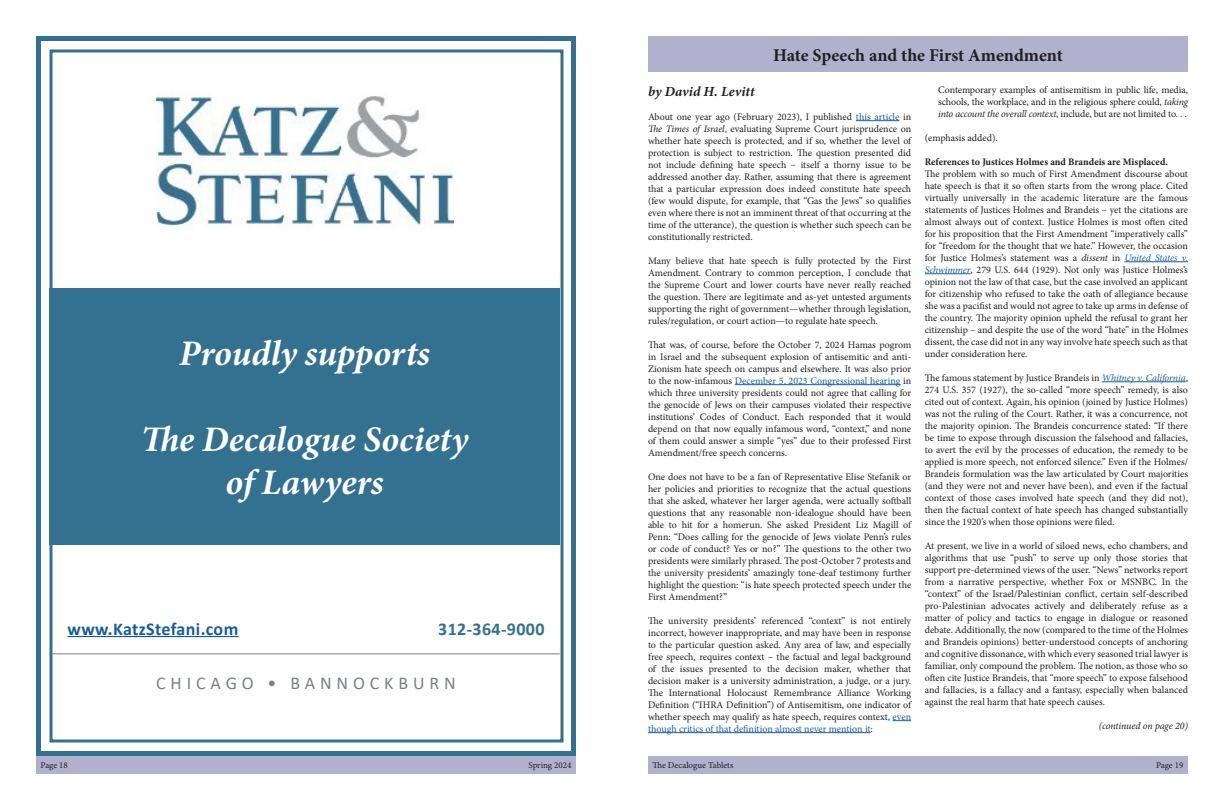
<style>
.page{position:relative;width:1224px;height:792px;background:#fff}
.page>*{position:absolute;margin:0;border:0;box-sizing:border-box;transform-origin:0 0}
.t1{font:italic 700 36px "Minion Pro";color:#fff}
.t2{font:700 18px "Minion Pro";color:#231f20}
.t3{font:700 18px "Calibri";letter-spacing:.02em;color:#175d9e}
.t4{font:18px "Calibri";letter-spacing:.27em;color:#7b8083}
.t5{font:700 18px "Calibri";letter-spacing:.02em;color:#337190}
.t6{font:italic 700 14px "Minion Pro";letter-spacing:.005em;color:#231f20}
.t7{font:10px/12px "Minion Pro";letter-spacing:-.005em;color:#231f20;text-align:justify}
.t8{font:700 10px "Minion Pro";color:#231f20}
.t9{font:italic 10px "Minion Pro";letter-spacing:-.01em;color:#231f20}
.t10{font:9px "Minion Pro";color:#231f20}
.s1{color:#175d9e}
.s2{font-style:italic}
.s3{font-style:italic;color:#175d9e}
</style>
<div class="page">
<div style="left:36px;top:36px;width:540px;height:720px;border:5px solid #337190"></div>
<div style="left:50px;top:288px;width:510px;height:256px;background:#337190"></div>
<hr style="left:68px;top:636px;width:171px;height:1px;background:#175d9e">
<hr style="left:50px;top:653px;width:510px;height:1px;background:#7b8083">
<img style="left:157px;top:93px;width:297px;height:137px">
<div style="left:50px;top:50px;width:514px;height:692px;border:3px solid #337190"></div>
<div style="left:36px;top:756px;width:540px;height:18px;background:#b1b1ce"></div>
<div style="left:648px;top:36px;width:540px;height:36px;background:#b1b1ce"></div>
<hr style="left:856px;top:120px;width:43px;height:1px;background:#175d9e">
<hr style="left:735px;top:384px;width:165px;height:1px;background:#175d9e">
<svg style="left:893px;top:720px;width:18px;height:1px"></svg>
<hr style="left:648px;top:732px;width:223px;height:1px;background:#175d9e">
<hr style="left:1124px;top:262px;width:64px;height:1px;background:#175d9e">
<hr style="left:925px;top:274px;width:46px;height:1px;background:#175d9e">
<hr style="left:1102px;top:382px;width:84px;height:1px;background:#175d9e">
<div style="left:648px;top:756px;width:540px;height:18px;background:#b1b1ce"></div>
<p class="t1" style="left:179px;top:327px;width:252px">Proudly supports</p>
<p class="t1" style="left:141px;top:414px;width:329px">The Decalogue Society</p>
<p class="t1" style="left:226px;top:457px;width:160px">of Lawyers</p>
<p class="t3" style="left:68px;top:616px;width:172px">www.KatzStefani.com</p>
<p class="t5" style="left:438px;top:616px;width:108px">312-364-9000</p>
<p class="t4" style="left:156px;top:670px;width:301px">CHICAGO • BANNOCKBURN</p>
<p class="t10" style="left:40px;top:759px;width:29px">Page 18</p>
<p class="t10" style="left:529px;top:759px;width:44px">Spring 2024</p>
<p class="t2" style="left:773px;top:42px;width:291px">Hate Speech and the First Amendment</p>
<p class="t6" style="left:648px;top:81px;width:108px">by David H. Levitt</p>
<p class="t7" style="left:648px;top:111px;width:265px">About one year ago (February 2023), I published <span class="s1">this article</span> in <span class="s2">The Times of Israel</span>, evaluating Supreme Court jurisprudence on whether hate speech is protected, and if so, whether the level of protection is subject to restriction. The question presented did not include defining hate speech – itself a thorny issue to be addressed another day. Rather, assuming that there is agreement that a particular expression does indeed constitute hate speech (few would dispute, for example, that “Gas the Jews” so qualifies even where there is not an imminent threat of that occurring at the time of the utterance), the question is whether such speech can be constitutionally restricted.</p>
<p class="t7" style="left:648px;top:255px;width:265px">Many believe that hate speech is fully protected by the First Amendment. Contrary to common perception, I conclude that the Supreme Court and lower courts have never really reached the question. There are legitimate and as-yet untested arguments supporting the right of government—whether through legislation, rules/regulation, or court action—to regulate hate speech.</p>
<p class="t7" style="left:648px;top:339px;width:265px">That was, of course, before the October 7, 2024 Hamas pogrom in Israel and the subsequent explosion of antisemitic and anti-Zionism hate speech on campus and elsewhere. It was also prior to the now-infamous <span class="s1">December 5, 2023 Congressional hearing</span> in which three university presidents could not agree that calling for the genocide of Jews on their campuses violated their respective institutions’ Codes of Conduct. Each responded that it would depend on that now equally infamous word, “context,” and none of them could answer a simple “yes” due to their professed First Amendment/free speech concerns.</p>
<p class="t7" style="left:648px;top:471px;width:265px">One does not have to be a fan of Representative Elise Stefanik or her policies and priorities to recognize that the actual questions that she asked, whatever her larger agenda, were actually softball questions that any reasonable non-idealogue should have been able to hit for a homerun. She asked President Liz Magill of Penn: “Does calling for the genocide of Jews violate Penn’s rules or code of conduct? Yes or no?” The questions to the other two presidents were similarly phrased. The post-October 7 protests and the university presidents’ amazingly tone-deaf testimony further highlight the question: “is hate speech protected speech under the First Amendment?”</p>
<p class="t7" style="left:648px;top:615px;width:265px">The university presidents’ referenced “context” is not entirely incorrect, however inappropriate, and may have been in response to the particular question asked. Any area of law, and especially free speech, requires context – the factual and legal background of the issues presented to the decision maker, whether that decision maker is a university administration, a judge, or a jury.<br>The International Holocaust Remembrance Alliance Working Definition (“IHRA Definition”) of Antisemitism, one indicator of whether speech may qualify as hate speech, requires context, <span class="s1">even though critics of that definition almost never mention it</span>:</p>
<p class="t7" style="left:938px;top:84px;width:251px">Contemporary examples of antisemitism in public life, media, schools, the workplace, and in the religious sphere could, <span class="s2">taking into account the overall context</span>, include, but are not limited to. . .</p>
<p class="t7" style="left:925px;top:132px;width:75px">(emphasis added).</p>
<p class="t8" style="left:925px;top:155px;width:245px">References to Justices Holmes and Brandeis are Misplaced.</p>
<p class="t7" style="left:925px;top:168px;width:265px">The problem with so much of First Amendment discourse about hate speech is that it so often starts from the wrong place. Cited virtually universally in the academic literature are the famous statements of Justices Holmes and Brandeis – yet the citations are almost always out of context. Justice Holmes is most often cited for his proposition that the First Amendment “imperatively calls” for “freedom for the thought that we hate.” However, the occasion for Justice Holmes’s statement was a <span class="s2">dissent</span> in <span class="s3">United States v.<br>Schwimmer</span>, 279 U.S. 644 (1929). Not only was Justice Holmes’s opinion not the law of that case, but the case involved an applicant for citizenship who refused to take the oath of allegiance because she was a pacifist and would not agree to take up arms in defense of the country. The majority opinion upheld the refusal to grant her citizenship – and despite the use of the word “hate” in the Holmes dissent, the case did not in any way involve hate speech such as that under consideration here.</p>
<p class="t7" style="left:925px;top:372px;width:265px">The famous statement by Justice Brandeis in <span class="s3">Whitney v. California</span>, 274 U.S. 357 (1927), the so-called “more speech” remedy, is also cited out of context. Again, his opinion (joined by Justice Holmes) was not the ruling of the Court. Rather, it was a concurrence, not the majority opinion. The Brandeis concurrence stated: “If there be time to expose through discussion the falsehood and fallacies, to avert the evil by the processes of education, the remedy to be applied is more speech, not enforced silence.” Even if the Holmes/ Brandeis formulation was the law articulated by Court majorities (and they were not and never have been), and even if the factual context of those cases involved hate speech (and they did not), then the factual context of hate speech has changed substantially since the 1920’s when those opinions were filed.</p>
<p class="t7" style="left:925px;top:540px;width:265px">At present, we live in a world of siloed news, echo chambers, and algorithms that use “push” to serve up only those stories that support pre-determined views of the user. “News” networks report from a narrative perspective, whether Fox or MSNBC. In the “context” of the Israel/Palestinian conflict, certain self-described pro-Palestinian advocates actively and deliberately refuse as a matter of policy and tactics to engage in dialogue or reasoned debate. Additionally, the now (compared to the time of the Holmes and Brandeis opinions) better-understood concepts of anchoring and cognitive dissonance, with which every seasoned trial lawyer is familiar, only compound the problem. The notion, as those who so often cite Justice Brandeis, that “more speech” to expose falsehood and fallacies, is a fallacy and a fantasy, especially when balanced against the real harm that hate speech causes.</p>
<p class="t9" style="left:1099px;top:719px;width:91px">(continued on page 20)</p>
<p class="t10" style="left:652px;top:759px;width:82px">The Decalogue Tablets</p>
<p class="t10" style="left:1156px;top:759px;width:29px">Page 19</p>
</div>
